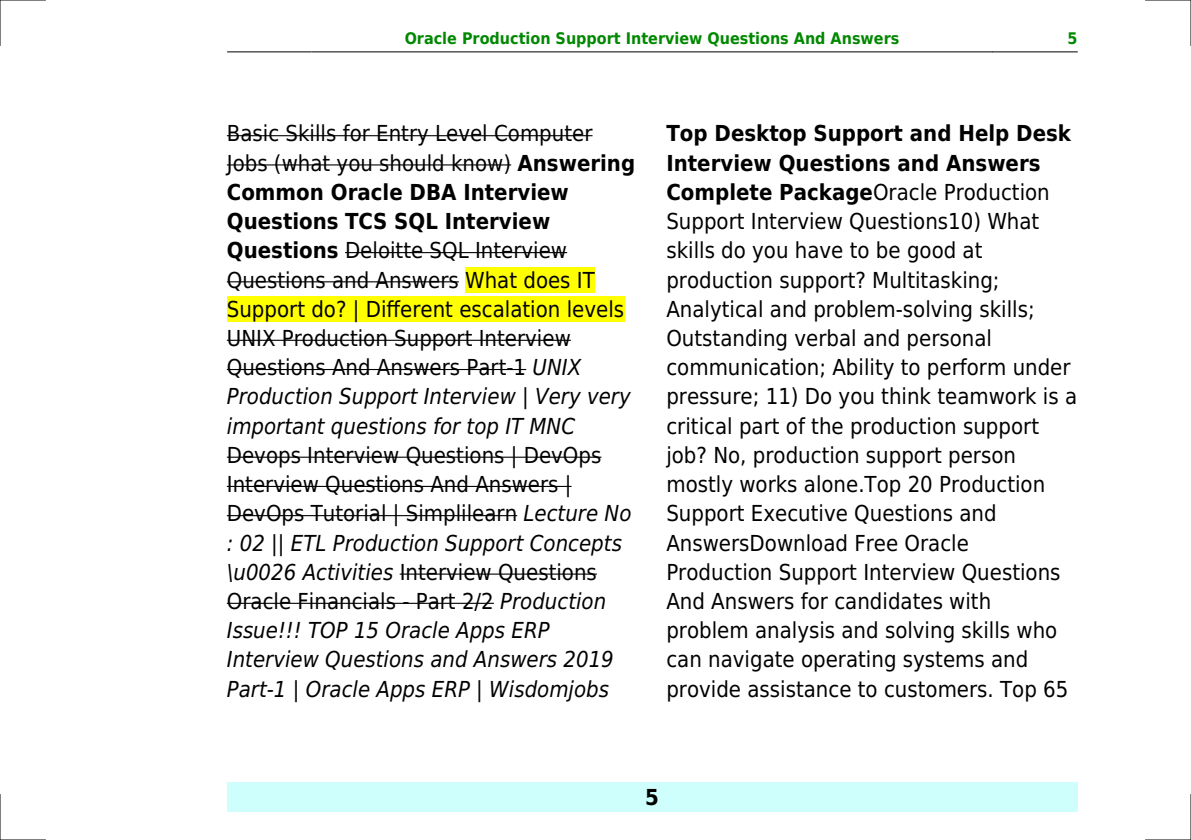
<style>
.page{position:relative;width:1191px;height:840px;background:#fff}
.page>*{position:absolute;margin:0;border:0;box-sizing:border-box;transform-origin:0 0}
.t1{font:22px/29.2px "DejaVu Sans Condensed";color:#000}
.t2{font:italic 22px/29.2px "DejaVu Sans Condensed";color:#000}
.t3{font:700 22px "DejaVu Sans Condensed";color:#000}
.t4{font:700 16px "DejaVu Sans Condensed";color:#080}
.s1{font-weight:700}
.s2{font-style:italic}
.s3{font-style:normal}
</style>
<div class="page">
<hr style="left:227px;top:51px;width:85px;height:1px;background:#000">
<hr style="left:312px;top:51px;width:680px;height:1px;background:#000">
<hr style="left:992px;top:51px;width:85px;height:1px;background:#000">
<div style="left:227px;top:782px;width:850px;height:29px;background:#cffffc"></div>
<hr style="left:227px;top:135px;width:365px;height:1px;background:#000">
<hr style="left:227px;top:164px;width:284px;height:1px;background:#000">
<hr style="left:345px;top:252px;width:222px;height:1px;background:#000">
<hr style="left:227px;top:281px;width:232px;height:1px;background:#000">
<div style="left:465px;top:267px;width:130px;height:25px;background:#ff0"></div>
<div style="left:227px;top:296px;width:397px;height:26px;background:#ff0"></div>
<hr style="left:227px;top:339px;width:344px;height:1px;background:#000">
<hr style="left:227px;top:369px;width:299px;height:1px;background:#000">
<hr style="left:227px;top:456px;width:374px;height:1px;background:#000">
<hr style="left:227px;top:485px;width:344px;height:1px;background:#000">
<hr style="left:227px;top:515px;width:290px;height:1px;background:#000">
<hr style="left:400px;top:573px;width:197px;height:1px;background:#000">
<hr style="left:227px;top:602px;width:267px;height:1px;background:#000">
<hr style="left:0;top:0;width:45px;height:1px;background:#000">
<hr style="left:1145px;top:0;width:46px;height:1px;background:#000">
<hr style="left:0;top:839px;width:45px;height:1px;background:#000">
<hr style="left:1145px;top:839px;width:46px;height:1px;background:#000">
<hr style="left:0;top:0;width:1px;height:45px;background:#000">
<hr style="left:0;top:794px;width:1px;height:45px;background:#000">
<hr style="left:1190px;top:0;width:1px;height:45px;background:#000">
<hr style="left:1190px;top:794px;width:1px;height:45px;background:#000">
<p class="t4" style="left:405px;top:29px;width:496px">Oracle Production Support Interview Questions And Answers</p>
<p class="t4" style="left:1067px;top:29px;width:12px">5</p>
<p class="t1" style="left:227px;top:119px;width:410px">Basic Skills for Entry Level Computer Jobs (what you should know) <span class="s1">Answering Common Oracle DBA Interview Questions TCS SQL Interview Questions</span> Deloitte SQL Interview Questions and Answers What does IT Support do? | Different escalation levels UNIX Production Support Interview Questions And Answers Part-1 <span class="s2">UNIX Production Support Interview | Very very important questions for top IT MNC</span></p>
<p class="t2" style="left:227px;top:440px;width:406px"><span class="s3">Devops Interview Questions | DevOps Interview Questions And Answers | DevOps Tutorial | Simplilearn</span> Lecture No : 02 || ETL Production Support Concepts \u0026 Activities <span class="s3">Interview Questions Oracle Financials - Part 2/2</span> Production Issue!!! TOP 15 Oracle Apps ERP Interview Questions and Answers 2019<br>Part-1 | Oracle Apps ERP | Wisdomjobs</p>
<p class="t1" style="left:666px;top:119px;width:412px"><span class="s1">Top Desktop Support and Help Desk Interview Questions and Answers Complete Package</span>Oracle Production Support Interview Questions10) What skills do you have to be good at production support? Multitasking; Analytical and problem-solving skills; Outstanding verbal and personal communication; Ability to perform under pressure; 11) Do you think teamwork is a critical part of the production support job? No, production support person mostly works alone.Top 20 Production Support Executive Questions and AnswersDownload Free Oracle Production Support Interview Questions And Answers for candidates with problem analysis and solving skills who can navigate operating systems and provide assistance to customers. Top 65</p>
<p class="t3" style="left:645px;top:783px;width:15px">5</p>
</div>
